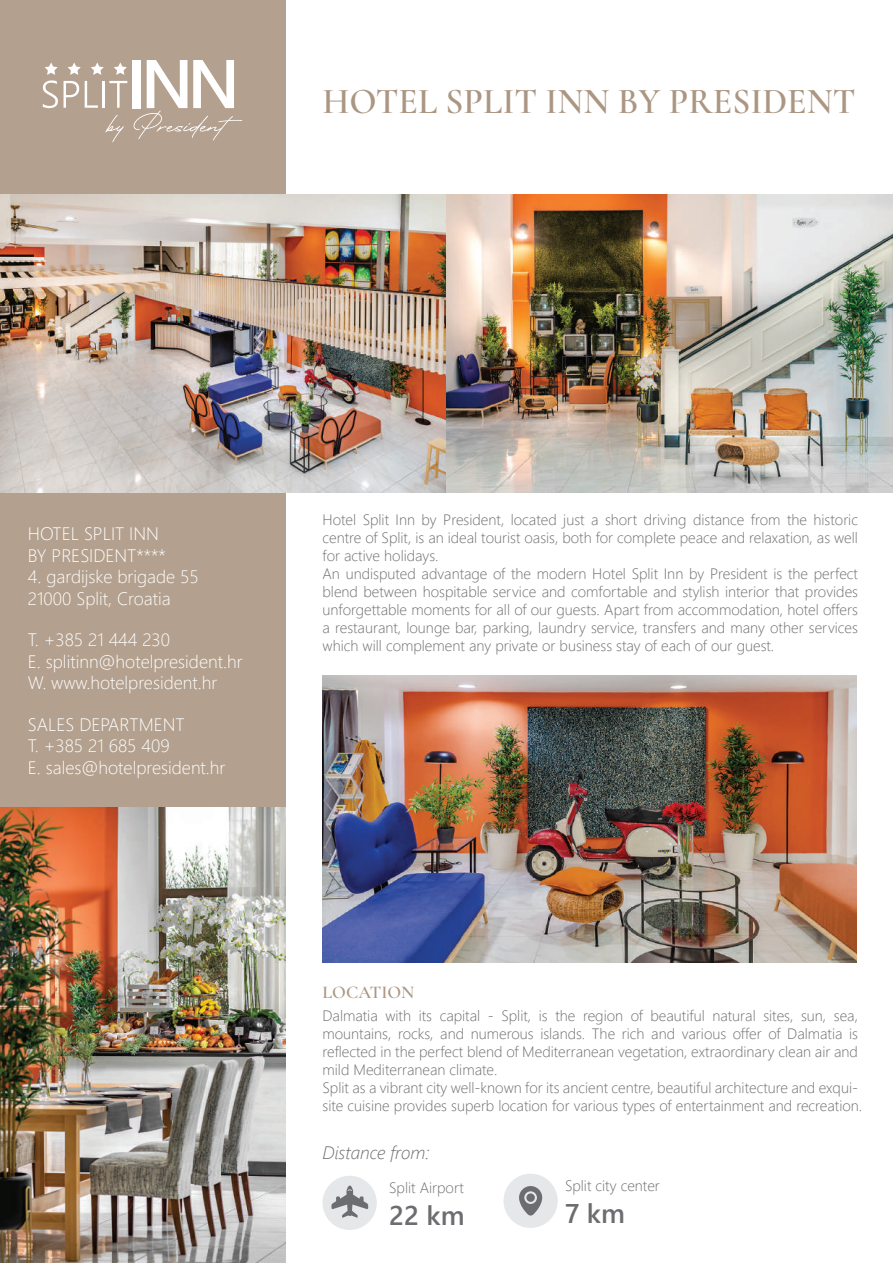
<style>
.page{position:relative;width:893px;height:1263px;background:#fff}
.page>*{position:absolute;margin:0;border:0;box-sizing:border-box;transform-origin:0 0}
.t1{font:600 36.6px "Cormorant Garamond";color:#ab9682}
.t2{font:600 27px "Segoe UI";color:#6c6d70}
.t3{font:300 18px/21.6px "Segoe UI";color:#fff}
.t4{font:italic 300 18px "Segoe UI";color:#6c6d70}
.t5{font:600 18px "Cormorant Garamond";color:#ab9682}
.t6{font:300 15px/18px "Segoe UI";color:#6c6d70}
</style>
<div class="page">
<img style="left:322px;top:675px;width:534px;height:288px">
<div style="left:0;top:0;width:285px;height:807px;background:#b3a08e"></div>
<div style="left:323px;top:1176px;width:54px;height:54px;background:#e6e7e9;border-radius:50%"></div>
<svg style="left:331px;top:1185px;width:37px;height:33px"></svg>
<div style="left:503px;top:1174px;width:55px;height:54px;background:#e6e7e9;border-radius:50%"></div>
<svg style="left:519px;top:1186px;width:23px;height:30px"></svg>
<svg style="left:91px;top:62px;width:13px;height:13px"></svg>
<svg style="left:68px;top:62px;width:13px;height:13px"></svg>
<svg style="left:114px;top:62px;width:13px;height:13px"></svg>
<svg style="left:106px;top:115px;width:18px;height:27px"></svg>
<svg style="left:43px;top:62px;width:15px;height:46px"></svg>
<svg style="left:64px;top:81px;width:15px;height:27px"></svg>
<svg style="left:85px;top:81px;width:13px;height:27px"></svg>
<hr style="left:102px;top:81px;width:3px;height:27px;background:#fff">
<svg style="left:109px;top:81px;width:18px;height:27px"></svg>
<div style="left:133px;top:60px;width:8px;height:48px;background:#fff"></div>
<svg style="left:134px;top:60px;width:108px;height:81px"></svg>
<img style="left:0;top:195px;width:893px;height:297px">
<img style="left:0;top:807px;width:285px;height:456px">
<h1 class="t1" style="left:322px;top:79px;width:534px">HOTEL SPLIT INN BY PRESIDENT</h1>
<p class="t3" style="left:28px;top:521px;width:139px">HOTEL SPLIT INN<br>BY PRESIDENT****</p>
<p class="t3" style="left:28px;top:564px;width:172px">4. gardijske brigade 55<br>21000 Split, Croatia</p>
<p class="t3" style="left:28px;top:627px;width:216px">T. +385 21 444 230<br>E. splitinn@hotelpresident.hr<br>W. www.hotelpresident.hr</p>
<p class="t3" style="left:28px;top:712px;width:199px">SALES DEPARTMENT<br>T. +385 21 685 409<br>E. sales@hotelpresident.hr</p>
<p class="t6" style="left:322px;top:509px;width:537px">Hotel Split Inn by President, located just a short driving distance from the historic centre of Split, is an ideal tourist oasis, both for complete peace and relaxation, as well for active holidays.<br>An undisputed advantage of the modern Hotel Split Inn by President is the perfect blend between hospitable service and comfortable and stylish interior that provides unforgettable moments for all of our guests. Apart from accommodation, hotel offers a restaurant, lounge bar, parking, laundry service, transfers and many other services which will complement any private or business stay of each of our guest.</p>
<p class="t5" style="left:322px;top:981px;width:93px">LOCATION</p>
<p class="t6" style="left:322px;top:1006px;width:541px">Dalmatia with its capital - Split, is the region of beautiful natural sites, sun, sea, mountains, rocks, and numerous islands. The rich and various offer of Dalmatia is reflected in the perfect blend of Mediterranean vegetation, extraordinary clean air and mild Mediterranean climate.<br>Split as a vibrant city well-known for its ancient centre, beautiful architecture and exqui&shy;site cuisine provides superb location for various types of entertainment and recreation.</p>
<p class="t4" style="left:322px;top:1135px;width:108px">Distance from:</p>
<p class="t6" style="left:389px;top:1177px;width:76px">Split Airport</p>
<h2 class="t2" style="left:389px;top:1190px;width:77px">22 km</h2>
<p class="t6" style="left:565px;top:1175px;width:96px">Split city center</p>
<h2 class="t2" style="left:565px;top:1188px;width:61px">7 km</h2>
</div>
